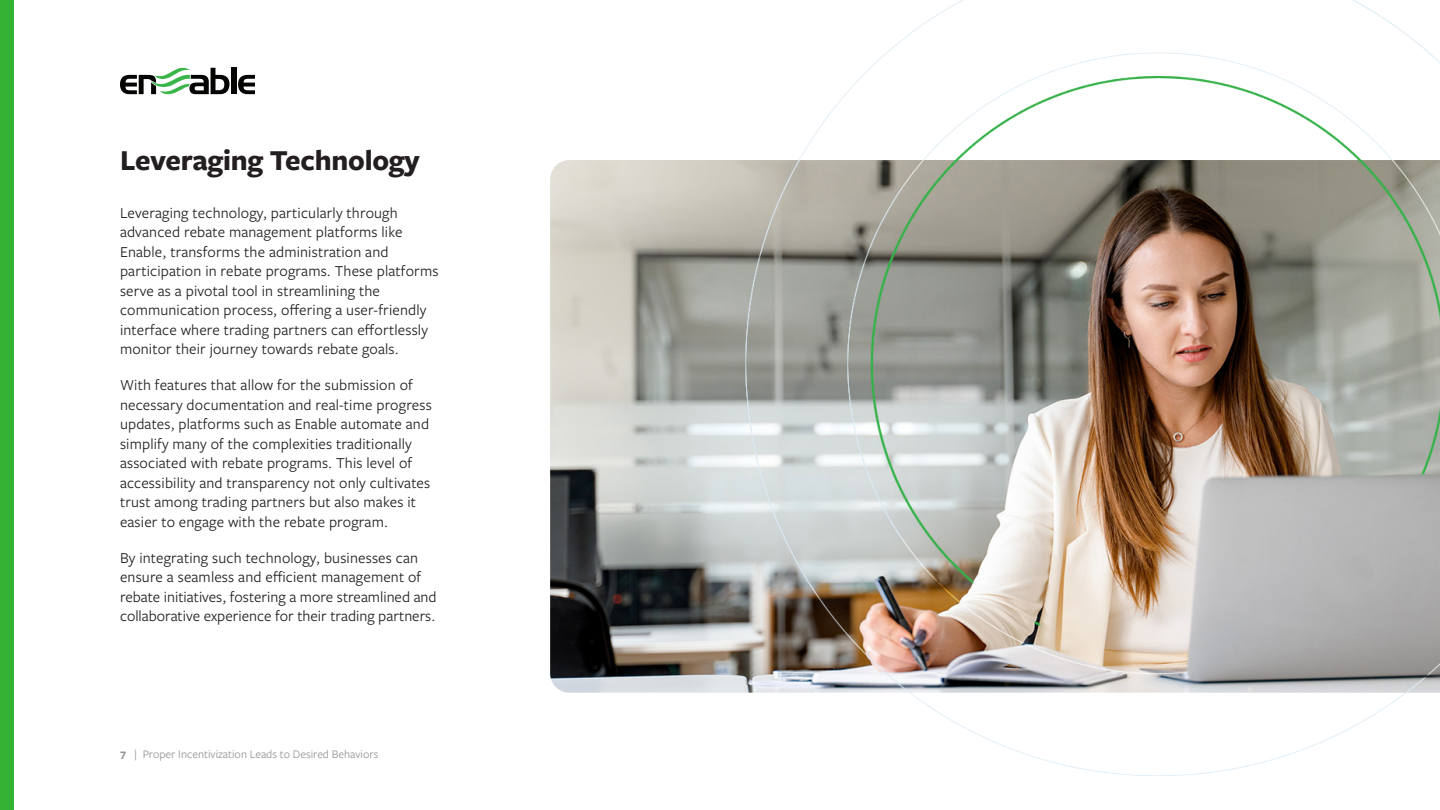
<style>
.page{position:relative;width:1440px;height:810px;background:#fff}
.page>*{position:absolute;margin:0;border:0;box-sizing:border-box;transform-origin:0 0}
.t1{font:700 30px "Freight Sans Pro";letter-spacing:-.01em;color:#231f20}
.body_copy{font:15.75px/19.5px "Freight Sans Pro";letter-spacing:.01em;color:#231f20}
.t2{font:12px "Freight Sans LF Pro";color:#939598}
.s1{font-weight:700}
</style>
<div class="page">
<img style="left:550px;top:0;width:890px;height:776px">
<div style="left:0;top:0;width:14px;height:810px;background:#34b233"></div>
<div style="left:231px;top:68px;width:5px;height:26px;background:#040503"></div>
<svg style="left:238px;top:75px;width:17px;height:19px"></svg>
<svg style="left:120px;top:68px;width:110px;height:26px"></svg>
<h3 class="t1" style="left:120px;top:140px;width:301px">Leveraging Technology</h3>
<p class="body_copy" style="left:120px;top:202px;width:320px">Leveraging technology, particularly through advanced rebate management platforms like Enable, transforms the administration and participation in rebate programs. These platforms serve as a pivotal tool in streamlining the communication process, offering a user-friendly interface where trading partners can effortlessly monitor their journey towards rebate goals.</p>
<p class="body_copy" style="left:120px;top:375px;width:313px">With features that allow for the submission of necessary documentation and real-time progress updates, platforms such as Enable automate and simplify many of the complexities traditionally associated with rebate programs. This level of accessibility and transparency not only cultivates trust among trading partners but also makes it easier to engage with the rebate program.</p>
<p class="body_copy" style="left:120px;top:547px;width:318px">By integrating such technology, businesses can ensure a seamless and efficient management of rebate initiatives, fostering a more streamlined and collaborative experience for their trading partners.</p>
<p class="t2" style="left:120px;top:746px;width:260px"><span class="s1">7</span> | Proper Incentivization Leads to Desired Behaviors</p>
</div>
